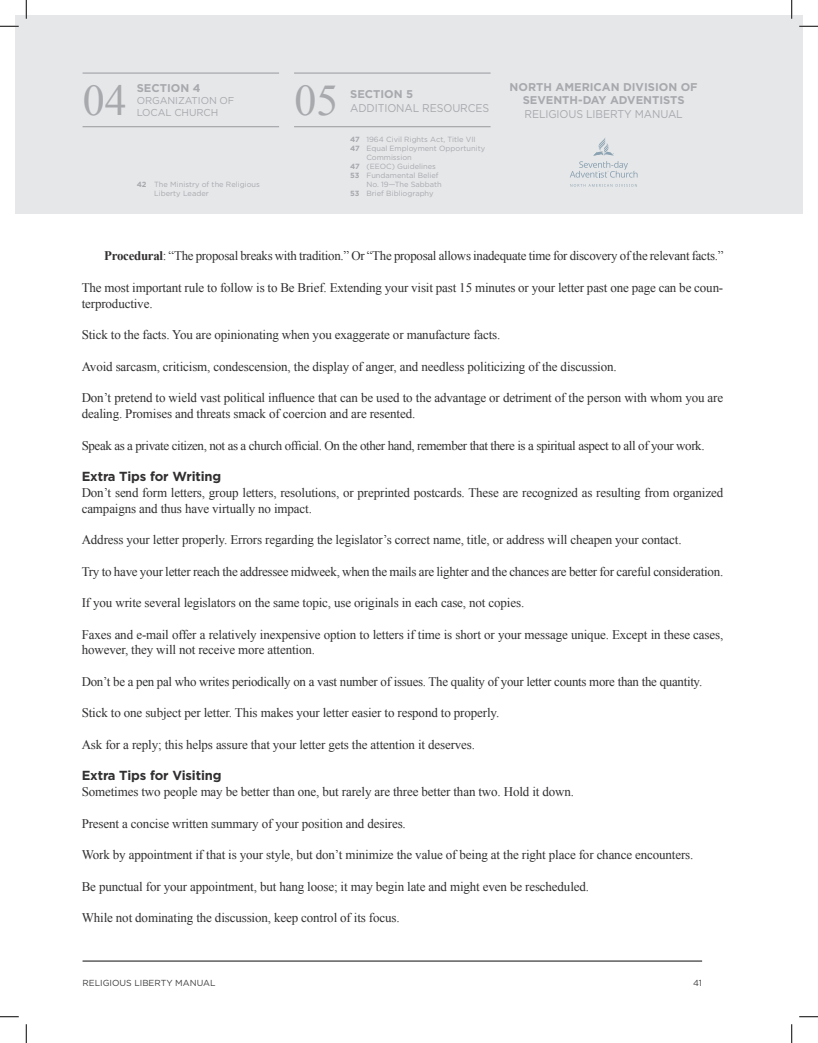
<style>
.page{position:relative;width:818px;height:1043px;background:#fff}
.page>*{position:absolute;margin:0;border:0;box-sizing:border-box;transform-origin:0 0}
.t1{font:43.75px "Times New Roman";color:#a8a9ad}
.t2{font:13.12px/15.8px "Times New Roman";letter-spacing:-.01em;color:#312f30}
.t3{font:13.12px "Times New Roman";letter-spacing:-.03em;color:#312f30}
.t4{font:700 13.12px "Gotham";letter-spacing:-.01em;color:#312f30}
.t5{font:700 11.25px/13.5px "Gotham";color:#a8a9ad;text-align:center}
.t6{font:11.25px "Gotham";letter-spacing:-.01em;color:#a8a9ad;scale:.94 1}
.t7{font:10px/12px "Gotham";letter-spacing:-.01em;color:#a8a9ad}
.t8{font:8.75px "Gotham";color:#3e3e3f}
.t9{font:7.5px/9px "Gotham";color:#a8a9ad}
.s1{font-weight:700}
</style>
<div class="page">
<div style="left:15px;top:15px;width:787px;height:198px;background:#e6e7e9"></div>
<hr style="left:82px;top:960px;width:620px;height:1px;background:#3e3e3f">
<hr style="left:82px;top:72px;width:197px;height:2px;background:#a8a9ad">
<hr style="left:294px;top:72px;width:196px;height:2px;background:#a8a9ad">
<hr style="left:82px;top:126px;width:197px;height:1px;background:#a8a9ad">
<hr style="left:294px;top:126px;width:196px;height:1px;background:#a8a9ad">
<svg style="left:570px;top:138px;width:67px;height:40px"></svg>
<svg style="left:570px;top:184px;width:67px;height:3px"></svg>
<svg style="left:0;top:25px;width:19px;height:2px"></svg>
<svg style="left:799px;top:25px;width:19px;height:2px"></svg>
<svg style="left:0;top:1016px;width:19px;height:1px"></svg>
<svg style="left:799px;top:1016px;width:19px;height:1px"></svg>
<svg style="left:25px;top:0;width:2px;height:19px"></svg>
<svg style="left:25px;top:1024px;width:2px;height:18px"></svg>
<svg style="left:791px;top:0;width:1px;height:19px"></svg>
<svg style="left:791px;top:1024px;width:1px;height:18px"></svg>
<p class="t5" style="left:137px;top:82px;width:65px">SECTION 4</p>
<p class="t7" style="left:137px;top:95px;width:99px">ORGANIZATION OF<br>LOCAL CHURCH</p>
<h1 class="t1" style="left:83px;top:71px;width:45px">04</h1>
<h1 class="t1" style="left:294px;top:71px;width:45px">05</h1>
<p class="t9" style="left:154px;top:180px;width:107px;text-indent:-17px"><span class="s1">42</span> The Ministry of the Religious<br>Liberty Leader</p>
<p class="t5" style="left:350px;top:87px;width:65px">SECTION 5</p>
<p class="t6" style="left:350px;top:101px;width:149px">ADDITIONAL RESOURCES</p>
<p class="t9" style="left:350px;top:135px;width:127px"><span class="s1">47</span> 1964 Civil Rights Act, Title VII</p>
<p class="t9" style="left:350px;top:144px;width:136px"><span class="s1">47</span> Equal Employment Opportunity</p>
<p class="t9" style="left:366px;top:153px;width:47px">Commission</p>
<p class="t9" style="left:350px;top:162px;width:87px"><span class="s1">47</span> (EEOC) Guidelines</p>
<p class="t9" style="left:350px;top:171px;width:90px"><span class="s1">53</span> Fundamental Belief</p>
<p class="t9" style="left:366px;top:180px;width:77px">No. 19—The Sabbath</p>
<p class="t9" style="left:350px;top:189px;width:85px"><span class="s1">53</span> Brief Bibliography</p>
<p class="t5" style="left:509px;top:80px;width:189px">NORTH AMERICAN DIVISION OF<br>SEVENTH-DAY ADVENTISTS</p>
<p class="t6" style="left:524px;top:107px;width:170px">RELIGIOUS LIBERTY MANUAL</p>
<p class="t2" style="left:104px;top:248px;width:620px"><span class="s1">Procedural</span>: “The proposal breaks with tradition.” Or “The proposal allows inadequate time for discovery of the relevant facts.”</p>
<p class="t2" style="left:82px;top:279px;width:643px">The most important rule to follow is to Be Brief. Extending your visit past 15 minutes or your letter past one page can be coun&shy;terproductive.</p>
<p class="t2" style="left:82px;top:327px;width:420px">Stick to the facts. You are opinionating when you exaggerate or manufacture facts.</p>
<p class="t2" style="left:82px;top:358px;width:536px">Avoid sarcasm, criticism, condescension, the display of anger, and needless politicizing of the discussion.</p>
<p class="t2" style="left:82px;top:390px;width:643px">Don’t pretend to wield vast political influence that can be used to the advantage or detriment of the person with whom you are dealing. Promises and threats smack of coercion and are resented.</p>
<p class="t3" style="left:82px;top:436px;width:624px">Speak as a private citizen, not as a church official. On the other hand, remember that there is a spiritual aspect to all of your work.</p>
<p class="t4" style="left:82px;top:468px;width:141px">Extra Tips for Writing</p>
<p class="t2" style="left:82px;top:484px;width:643px">Don’t send form letters, group letters, resolutions, or preprinted postcards. These are recognized as resulting from organized campaigns and thus have virtually no impact.</p>
<p class="t2" style="left:82px;top:531px;width:601px">Address your letter properly. Errors regarding the legislator’s correct name, title, or address will cheapen your contact.</p>
<p class="t2" style="left:82px;top:563px;width:643px">Try to have your letter reach the addressee midweek, when the mails are lighter and the chances are better for careful consideration.</p>
<p class="t2" style="left:82px;top:594px;width:444px">If you write several legislators on the same topic, use originals in each case, not copies.</p>
<p class="t2" style="left:82px;top:626px;width:643px">Faxes and e-mail offer a relatively inexpensive option to letters if time is short or your message unique. Except in these cases, however, they will not receive more attention.</p>
<p class="t2" style="left:82px;top:673px;width:622px">Don’t be a pen pal who writes periodically on a vast number of issues. The quality of your letter counts more than the quantity.</p>
<p class="t2" style="left:82px;top:705px;width:419px">Stick to one subject per letter. This makes your letter easier to respond to properly.</p>
<p class="t2" style="left:82px;top:736px;width:395px">Ask for a reply; this helps assure that your letter gets the attention it deserves.</p>
<p class="t4" style="left:82px;top:767px;width:141px">Extra Tips for Visiting</p>
<p class="t2" style="left:82px;top:783px;width:494px">Sometimes two people may be better than one, but rarely are three better than two. Hold it down.</p>
<p class="t2" style="left:82px;top:815px;width:325px">Present a concise written summary of your position and desires.</p>
<p class="t2" style="left:82px;top:846px;width:613px">Work by appointment if that is your style, but don’t minimize the value of being at the right place for chance encounters.</p>
<p class="t2" style="left:82px;top:878px;width:509px">Be punctual for your appointment, but hang loose; it may begin late and might even be rescheduled.</p>
<p class="t2" style="left:82px;top:909px;width:319px">While not dominating the discussion, keep control of its focus.</p>
<p class="t8" style="left:82px;top:977px;width:134px">RELIGIOUS LIBERTY MANUAL</p>
<p class="t8" style="left:693px;top:977px;width:10px">41</p>
</div>
